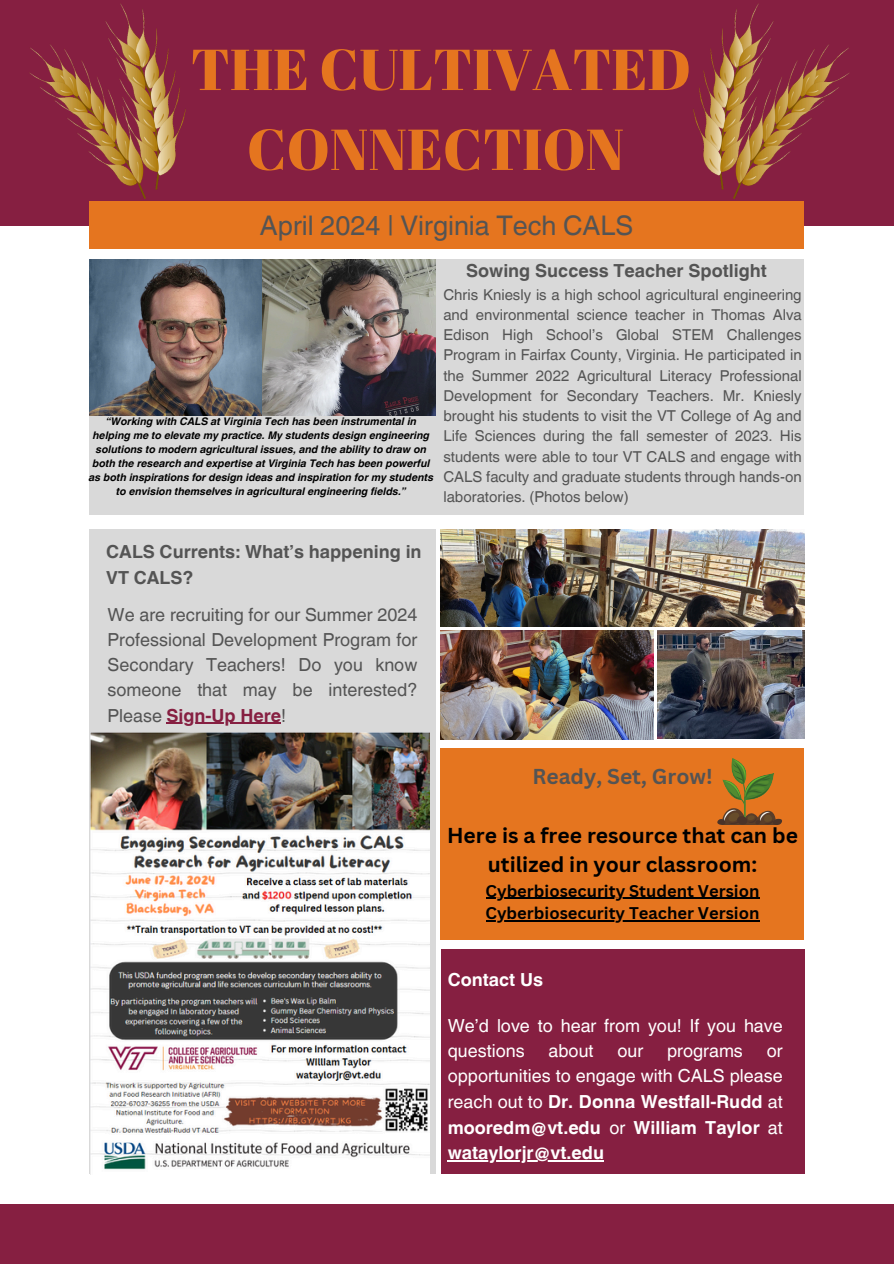
<style>
.page{position:relative;width:894px;height:1264px;background:#fff}
.page>*{position:absolute;margin:0;border:0;box-sizing:border-box;transform-origin:0 0}
.t1{font:57.6px/79.8px "Abril Fatface";color:#e5751f;text-align:center}
.t2{font:27px "Helvetica World";color:#545454}
.t3{font:700 21px/29.2px "Canva Sans";color:#000;text-align:center}
.t4{font:700 21px "Canva Sans";color:#545454}
.t5{font:18px/25.5px "Helvetica World";color:#fff}
.t6{font:18px/25px "Helvetica World";color:#545454;text-align:justify}
.t7{font:700 18px/25.8px "Helvetica World";color:#545454}
.t8{font:700 18px "Helvetica World";color:#fff}
.t9{font:700 16.5px "Canva Sans";color:#000}
.t10{font:15px/20.2px "Helvetica World";color:#545454;text-align:justify}
.t11{font:italic 700 10.5px/14px "Helvetica World";color:#000;text-align:center}
.s1{font-weight:700;color:#861f41}
.s2{font-weight:700}
</style>
<div class="page">
<div style="left:440px;top:949px;width:364px;height:225px;background:#861f41"></div>
<div style="left:89px;top:529px;width:346px;height:645px;background:#d9d9d9"></div>
<div style="left:0;top:0;width:893px;height:225px;background:#861f41"></div>
<div style="left:89px;top:202px;width:715px;height:47px;background:#e5751f"></div>
<div style="left:89px;top:259px;width:714px;height:256px;background:#d9d9d9"></div>
<div style="left:0;top:1204px;width:893px;height:59px;background:#861f41"></div>
<div style="left:440px;top:748px;width:363px;height:191px;background:#e5751f"></div>
<hr style="left:485px;top:897px;width:274px;height:2px;background:#000">
<hr style="left:485px;top:920px;width:274px;height:1px;background:#000">
<img style="left:89px;top:259px;width:347px;height:157px">
<img style="left:440px;top:529px;width:364px;height:97px">
<img style="left:440px;top:630px;width:213px;height:109px">
<img style="left:91px;top:733px;width:338px;height:441px">
<img style="left:693px;top:4px;width:156px;height:194px">
<img style="left:29px;top:4px;width:157px;height:194px">
<svg style="left:717px;top:758px;width:65px;height:67px"></svg>
<img style="left:657px;top:630px;width:147px;height:108px">
<hr style="left:447px;top:1160px;width:157px;height:1px;background:#fff">
<hr style="left:166px;top:722px;width:115px;height:1px;background:#861f41">
<h5 class="t1" style="left:190px;top:28px;width:501px">THE CULTIVATED<br>CONNECTION</h5>
<p class="t2" style="left:260px;top:209px;width:375px">April 2024 | Virginia Tech CALS</p>
<p class="t7" style="left:466px;top:256px;width:302px">Sowing Success Teacher Spotlight</p>
<h3 class="t10" style="left:443px;top:284px;width:359px">Chris Kniesly is a high school agricultural engineering and environmental science teacher in Thomas Alva Edison High School’s Global STEM Challenges Program in Fairfax County, Virginia. He participated in the Summer 2022 Agricultural Literacy Professional Development for Secondary Teachers. Mr. Kniesly brought his students to visit the VT College of Ag and Life Sciences during the fall semester of 2023. His students were able to tour VT CALS and engage with CALS faculty and graduate students through hands-on laboratories. (Photos below)</h3>
<p class="t11" style="left:89px;top:413px;width:346px">“Working with CALS at Virginia Tech has been instrumental in helping me to elevate my practice. My students design engineering solutions to modern agricultural issues, and the ability to draw on both the research and expertise at Virginia Tech has been powerful as both inspirations for design ideas and inspiration for my students to envision themselves in agricultural engineering fields.”</p>
<h5 class="t7" style="left:106px;top:537px;width:317px">CALS Currents: What’s happening in<br>VT CALS?</h5>
<p class="t6" style="left:107px;top:602px;width:311px">We are recruiting for our Summer 2024<br>Professional Development Program for Secondary Teachers! Do you know someone that may be interested?<br>Please <span class="s1">Sign-Up Here</span>!</p>
<p class="t4" style="left:532px;top:761px;width:182px">Ready, Set, Grow!</p>
<p class="t3" style="left:447px;top:819px;width:352px">Here is a free resource that can be utilized in your classroom:</p>
<h1 class="t9" style="left:485px;top:879px;width:275px">Cyberbiosecurity Student Version</h1>
<h2 class="t9" style="left:485px;top:901px;width:275px">Cyberbiosecurity Teacher Version</h2>
<h3 class="t8" style="left:447px;top:965px;width:97px">Contact Us</h3>
<p class="t5" style="left:447px;top:1013px;width:336px;line-height:24.8px">We’d love to hear from you! If you have questions</p>
<p class="t5" style="left:548px;top:1037px;width:46px">about</p>
<p class="t5" style="left:617px;top:1037px;width:27px">our</p>
<p class="t5" style="left:667px;top:1037px;width:77px">programs</p>
<p class="t5" style="left:447px;top:1037px;width:336px;text-align:justify;text-indent:319px">or opportunities to engage with CALS please reach out to <span class="s2">Dr. Donna Westfall-Rudd</span> at <span class="s2">mooredm@vt.edu</span> or <span class="s2">William Taylor</span> at</p>
<h4 class="t8" style="left:447px;top:1138px;width:158px">wataylorjr@vt.edu</h4>
</div>
